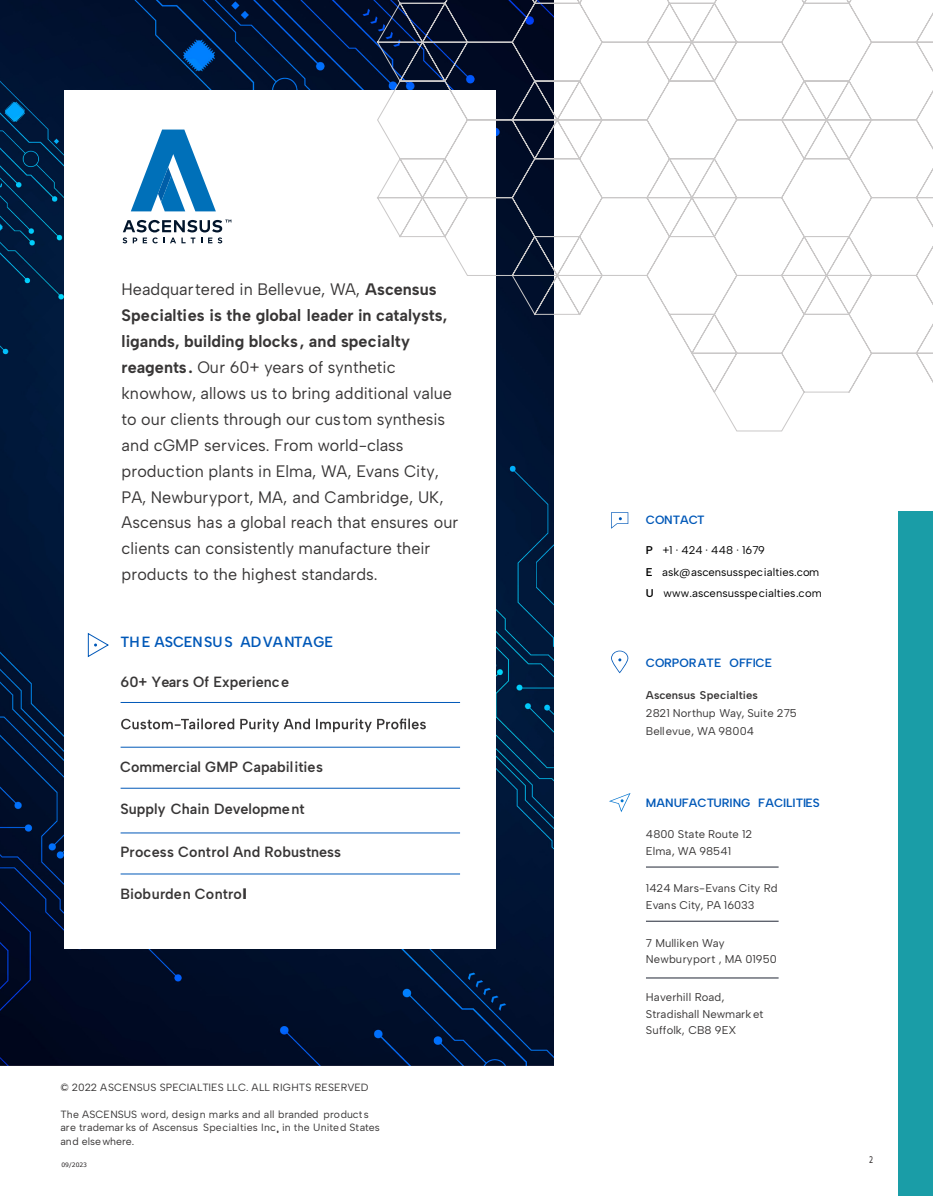
<style>
.page{position:relative;width:933px;height:1203px;background:#fff}
.page>*{position:absolute;margin:0;border:0;box-sizing:border-box;transform-origin:0 0}
.t1{font:23.85px "Albert Sans";color:#383636;scale:.61 1}
.t2{font:16.65px/26px "Albert Sans";color:#383636}
.t3{font:600 14.85px "Albert Sans";color:#383636}
.t4{font:600 14.85px "Albert Sans";color:#0058b8}
.t5{font:600 12px "Albert Sans";color:#0058b8}
.t6{font:11.25px/16.5px "Albert Sans";color:#383636}
.t7{font:11.25px/21.8px "Albert Sans";color:#000}
.t8{font:600 11.25px "Albert Sans";color:#383636}
.t9{font:10.5px/13.5px "Albert Sans";color:#383636}
.t10{font:9px "Verdana";color:#231f20;scale:.7 1}
.t11{font:6px "Verdana";color:#231f20}
.s1{font-weight:700}
.s2{font-weight:700;font-size:16.8px}
.s3{font-weight:600}
</style>
<div class="page">
<img style="left:0;top:0;width:554px;height:1065px">
<div style="left:64px;top:90px;width:432px;height:859px;background:#fff"></div>
<hr style="left:646px;top:867px;width:133px;height:1px;background:#212735">
<hr style="left:646px;top:921px;width:133px;height:1px;background:#212735">
<hr style="left:646px;top:978px;width:133px;height:1px;background:#212735">
<svg style="left:611px;top:512px;width:17px;height:17px"></svg>
<svg style="left:611px;top:651px;width:17px;height:22px"></svg>
<svg style="left:609px;top:793px;width:22px;height:19px"></svg>
<div style="left:899px;top:512px;width:34px;height:684px;background:#1a9da7"></div>
<svg style="left:121px;top:719px;width:305px;height:13px"></svg>
<svg style="left:88px;top:633px;width:21px;height:24px"></svg>
<hr style="left:121px;top:702px;width:339px;height:1px;background:#0058b8">
<hr style="left:121px;top:788px;width:339px;height:1px;background:#0058b8">
<hr style="left:121px;top:747px;width:339px;height:1px;background:#0058b8">
<hr style="left:121px;top:833px;width:339px;height:1px;background:#0058b8">
<hr style="left:121px;top:874px;width:339px;height:1px;background:#0058b8">
<svg style="left:131px;top:130px;width:44px;height:81px"></svg>
<svg style="left:123px;top:220px;width:52px;height:23px"></svg>
<svg style="left:175px;top:0;width:758px;height:432px"></svg>
<p class="t2" style="left:122px;top:277px;width:338px">Headquartered in Bellevue, WA, <span class="s1">Ascensus Specialties is the global leader in catalysts, ligands, building blocks, and specialty reagents</span><span class="s2">.</span> Our 60+ years of synthetic knowhow, allows us to bring additional value to our clients through our custom synthesis and cGMP services. From world-class production plants in Elma, WA, Evans City, PA, Newburyport, MA, and Cambridge, UK, Ascensus has a global reach that ensures our clients can consistently manufacture their products to the highest standards.</p>
<p class="t4" style="left:121px;top:633px;width:214px">THE ASCENSU S ADVANTAGE</p>
<p class="t3" style="left:121px;top:672px;width:170px">60+ Years Of Experience</p>
<p class="t3" style="left:120px;top:758px;width:204px">Commercial GMP Capabilities</p>
<p class="t3" style="left:121px;top:800px;width:186px">Supply Chain Development</p>
<p class="t3" style="left:121px;top:843px;width:222px">Process Control And Robustness</p>
<p class="t3" style="left:121px;top:885px;width:128px">Bioburden Control</p>
<p class="t9" style="left:60px;top:1081px;width:310px">© 2022 ASCENSUS SPECIALTIES LLC. ALL RIGHTS RESERVED</p>
<p class="t9" style="left:60px;top:1108px;width:310px">The ASCENSUS word, design marks and all branded product s are trademar ks of Ascensus Specialties Inc</p>
<h1 class="t1" style="left:276px;top:1110px;width:7px">.</h1>
<p class="t9" style="left:282px;top:1121px;width:99px">in the United States</p>
<p class="t9" style="left:60px;top:1135px;width:75px">and elsewhere.</p>
<p class="t11" style="left:62px;top:1161px;width:27px">09/2023</p>
<p class="t5" style="left:646px;top:513px;width:60px">CONTACT</p>
<p class="t7" style="left:646px;top:539px;width:177px"><span class="s3">P</span> +1 · 424 · 448 · 1679<br><span class="s3">E</span> ask@ascensusspecialties.com<br><span class="s3">U</span> www.ascensusspecialties.com</p>
<p class="t5" style="left:646px;top:656px;width:128px">CORPORATE OFFICE</p>
<p class="t8" style="left:646px;top:688px;width:114px">Ascensus Specialties</p>
<p class="t6" style="left:646px;top:704px;width:152px;line-height:18px">2821 Northup Way, Suite 275<br>Bellevue, WA 98004</p>
<p class="t5" style="left:646px;top:795px;width:175px">MANUFACTURING FACILITIES</p>
<p class="t6" style="left:646px;top:826px;width:108px">4800 State Route 12<br>Elma, WA 98541</p>
<p class="t6" style="left:646px;top:880px;width:133px">1424 Mars-Evans City Rd<br>Evans City, PA 16033</p>
<p class="t6" style="left:646px;top:934px;width:132px">7 Mulliken Way<br>Newburyport , MA 01950</p>
<p class="t6" style="left:646px;top:989px;width:119px">Haverhill Road,<br>Stradishall Newmark et<br>Suffolk, CB8 9EX</p>
<p class="t10" style="left:869px;top:1153px;width:7px">2</p>
</div>
